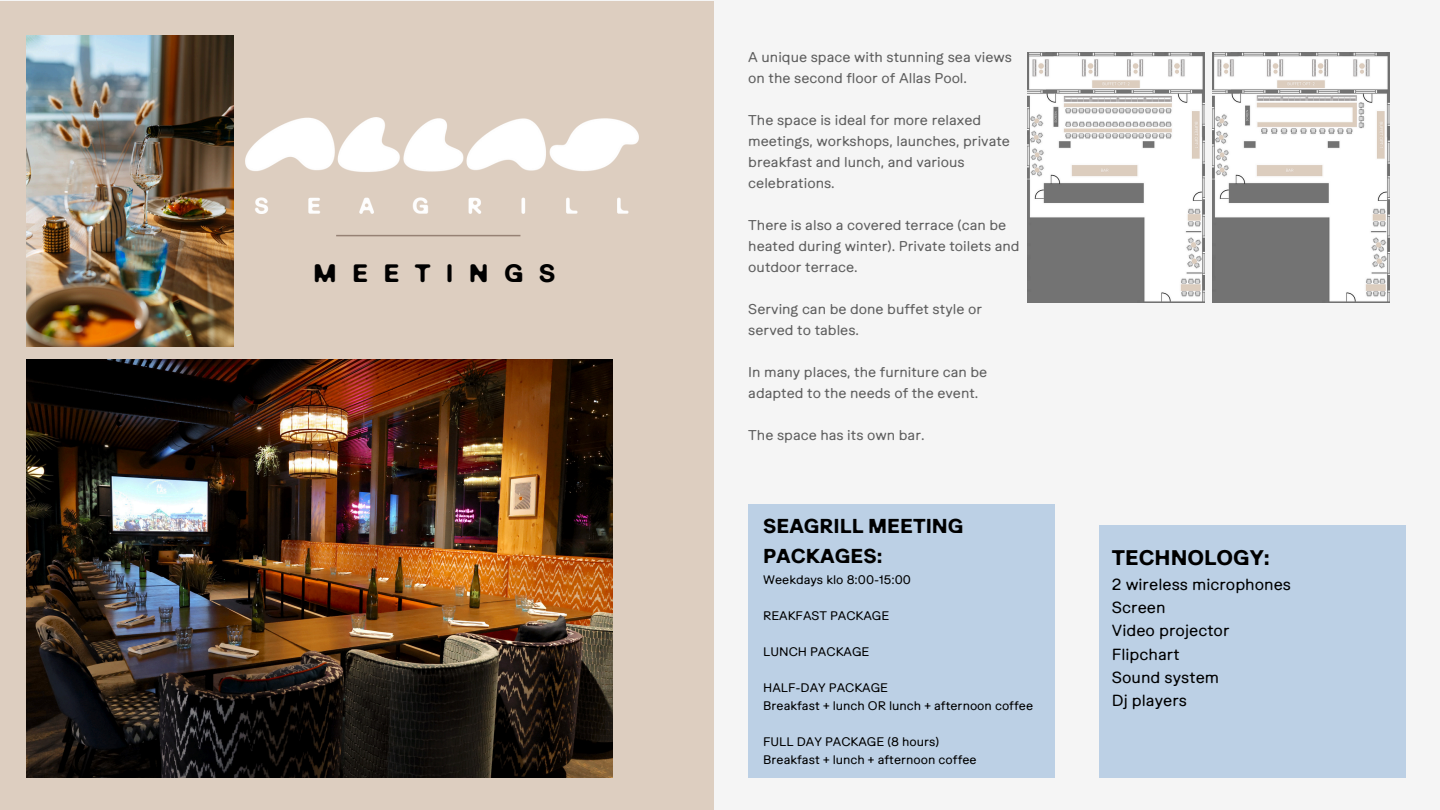
<style>
.page{position:relative;width:1440px;height:810px;background:#f5f5f5}
.page>*{position:absolute;margin:0;border:0;box-sizing:border-box;transform-origin:0 0}
.t1{font:700 25px "Ease Geometric B";letter-spacing:.61em;color:#000}
.t2{font:700 21px "Ease Display";color:#000}
.t3{font:700 20px/30px "Ease Display";color:#000}
.t4{font:16px/23.2px "Ease Double Rounded";color:#000}
.t5{font:14.1px/21px "Ease Double Rounded";color:#606060}
.t6{font:12.4px "Ease Double Rounded";color:#000}
</style>
<div class="page">
<img style="left:1028px;top:53px;width:177px;height:249px">
<img style="left:1213px;top:53px;width:177px;height:249px">
<div style="left:1099px;top:525px;width:307px;height:252px;background:#bcd0e5"></div>
<div style="left:748px;top:504px;width:307px;height:273px;background:#bcd0e5"></div>
<div style="left:0;top:1px;width:713px;height:809px;background:#ddcec0"></div>
<img style="left:26px;top:360px;width:587px;height:418px">
<img style="left:26px;top:36px;width:207px;height:310px">
<hr style="left:336px;top:235px;width:184px;height:1px;background:#968174">
<img style="left:246px;top:117px;width:393px;height:96px">
<h2 class="t1" style="left:313px;top:258px;width:244px">MEETINGS</h2>
<p class="t5" style="left:748px;top:46px;width:265px">A unique space with stunning sea views on the second floor of Allas Pool.</p>
<p class="t5" style="left:748px;top:109px;width:263px">The space is ideal for more relaxed meetings, workshops, launches, private breakfast and lunch, and various celebrations.</p>
<p class="t5" style="left:748px;top:214px;width:273px">There is also a covered terrace (can be heated during winter). Private toilets and outdoor terrace.</p>
<h1 class="t5" style="left:748px;top:298px;width:235px">Serving can be done buffet style or served to tables.</h1>
<p class="t5" style="left:748px;top:361px;width:240px">In many places, the furniture can be adapted to the needs of the event.</p>
<h4 class="t5" style="left:748px;top:424px;width:178px">The space has its own bar.</h4>
<h4 class="t3" style="left:763px;top:510px;width:202px">SEAGRILL MEETING<br>PACKAGES:</h4>
<h4 class="t6" style="left:763px;top:572px;width:149px">Weekdays klo 8:00-15:00</h4>
<h4 class="t6" style="left:763px;top:608px;width:128px">REAKFAST PACKAGE</h4>
<h4 class="t6" style="left:763px;top:644px;width:108px">LUNCH PACKAGE</h4>
<h4 class="t6" style="left:763px;top:680px;width:126px">HALF-DAY PACKAGE</h4>
<h4 class="t6" style="left:763px;top:698px;width:271px">Breakfast + lunch OR lunch + afternoon coffee</h4>
<p class="t6" style="left:763px;top:734px;width:178px">FULL DAY PACKAGE (8 hours)</p>
<p class="t6" style="left:763px;top:752px;width:215px">Breakfast + lunch + afternoon coffee</p>
<h5 class="t2" style="left:1112px;top:545px;width:159px">TECHNOLOGY:</h5>
<h5 class="t4" style="left:1112px;top:572px;width:181px">2 wireless microphones<br>Screen<br>Video projector<br>Flipchart<br>Sound system</h5>
<h5 class="t4" style="left:1112px;top:689px;width:77px">Dj players</h5>
</div>
